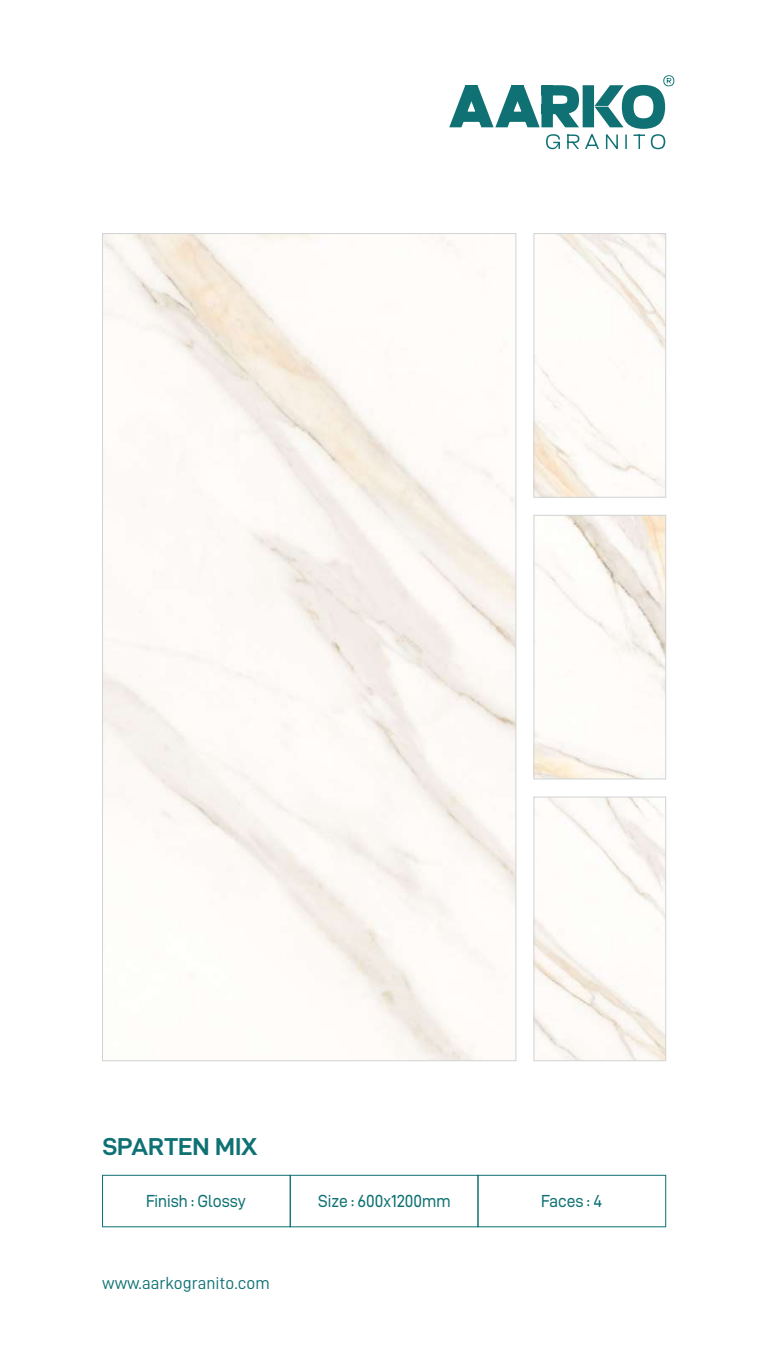
<style>
.page{position:relative;width:769px;height:1365px;background:#fff}
.page>*{position:absolute;margin:0;border:0;box-sizing:border-box;transform-origin:0 0}
.t1{font:24.5px "D DIN Exp Bold";color:#0f7173}
.t2{font:17.5px "D DIN Exp";color:#0f7173;scale:.89 1}
.t3{font:17.5px "D DIN";color:#0f7173}
</style>
<div class="page">
<svg style="left:449px;top:75px;width:225px;height:74px"></svg>
<div style="left:102px;top:1174px;width:189px;height:53px;border:1px solid #0f7173"></div>
<div style="left:290px;top:1174px;width:188px;height:53px;border:1px solid #0f7173"></div>
<div style="left:477px;top:1174px;width:189px;height:53px;border:1px solid #0f7173"></div>
<img style="left:104px;top:235px;width:410px;height:824px">
<img style="left:535px;top:798px;width:129px;height:261px">
<div style="left:533px;top:796px;width:133px;height:265px;border:1px solid #d1d3d4"></div>
<img style="left:535px;top:517px;width:129px;height:260px">
<div style="left:533px;top:515px;width:133px;height:264px;border:1px solid #d1d3d4"></div>
<img style="left:535px;top:235px;width:129px;height:260px">
<div style="left:533px;top:233px;width:133px;height:264px;border:1px solid #d1d3d4"></div>
<h1 class="t1" style="left:102px;top:1134px;width:156px">SPARTEN MIX</h1>
<p class="t2" style="left:146px;top:1192px;width:113px">Finish : Glossy</p>
<p class="t2" style="left:318px;top:1192px;width:150px">Size : 600x1200mm</p>
<p class="t3" style="left:102px;top:1273px;width:169px">www.aarkogranito.com</p>
<p class="t2" style="left:541px;top:1192px;width:70px">Faces : 4</p>
</div>
